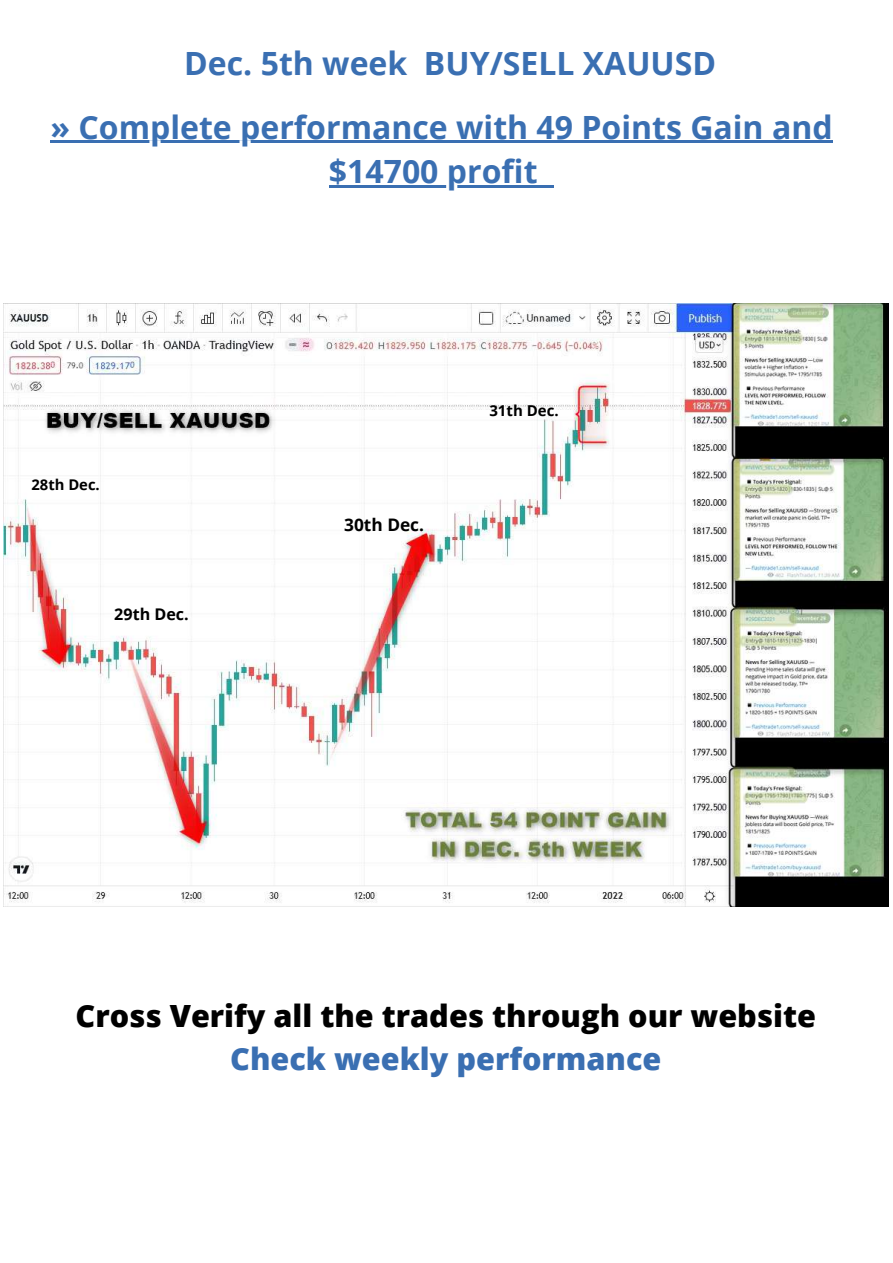
<style>
.page{position:relative;width:893px;height:1263px;background:#fff}
.page>*{position:absolute;margin:0;border:0;box-sizing:border-box;transform-origin:0 0}
.t1{font:700 32.03px/44.5px "Open Sans";color:#3a6fb2;text-align:center}
.t2{font:800 30.6px "Open Sans";color:#000}
.t3{font:800 30.6px "Open Sans";color:#3a6fb2}
.t4{font:700 17.25px "Open Sans";color:#000}
.t5{font:700 16.12px "Open Sans";color:#000}
.t6{font:700 15px "Open Sans";color:#000}
.t7{font:700 14.77px "Open Sans";color:#000}
</style>
<div class="page">
<img style="left:3px;top:303px;width:885px;height:603px">
<hr style="left:50px;top:140px;width:782px;height:3px;background:#3a6fb2">
<hr style="left:329px;top:185px;width:208px;height:3px;background:#3a6fb2">
<hr style="left:537px;top:185px;width:17px;height:3px;background:#3a6fb2">
<p class="t1" style="left:184px;top:41px;width:533px">Dec. 5th week BUY/SELL XAUUSD</p>
<p class="t1" style="left:50px;top:104px;width:783px">» Complete performance with 49 Points Gain and $14700 profit</p>
<p class="t7" style="left:32px;top:475px;width:70px">28th Dec.</p>
<p class="t5" style="left:114px;top:603px;width:76px">29th Dec.</p>
<p class="t4" style="left:344px;top:512px;width:81px">30th Dec.</p>
<p class="t6" style="left:489px;top:400px;width:71px">31th Dec.</p>
<p class="t2" style="left:75px;top:995px;width:742px">Cross Verify all the trades through our website</p>
<p class="t3" style="left:230px;top:1037px;width:433px">Check weekly performance</p>
</div>
